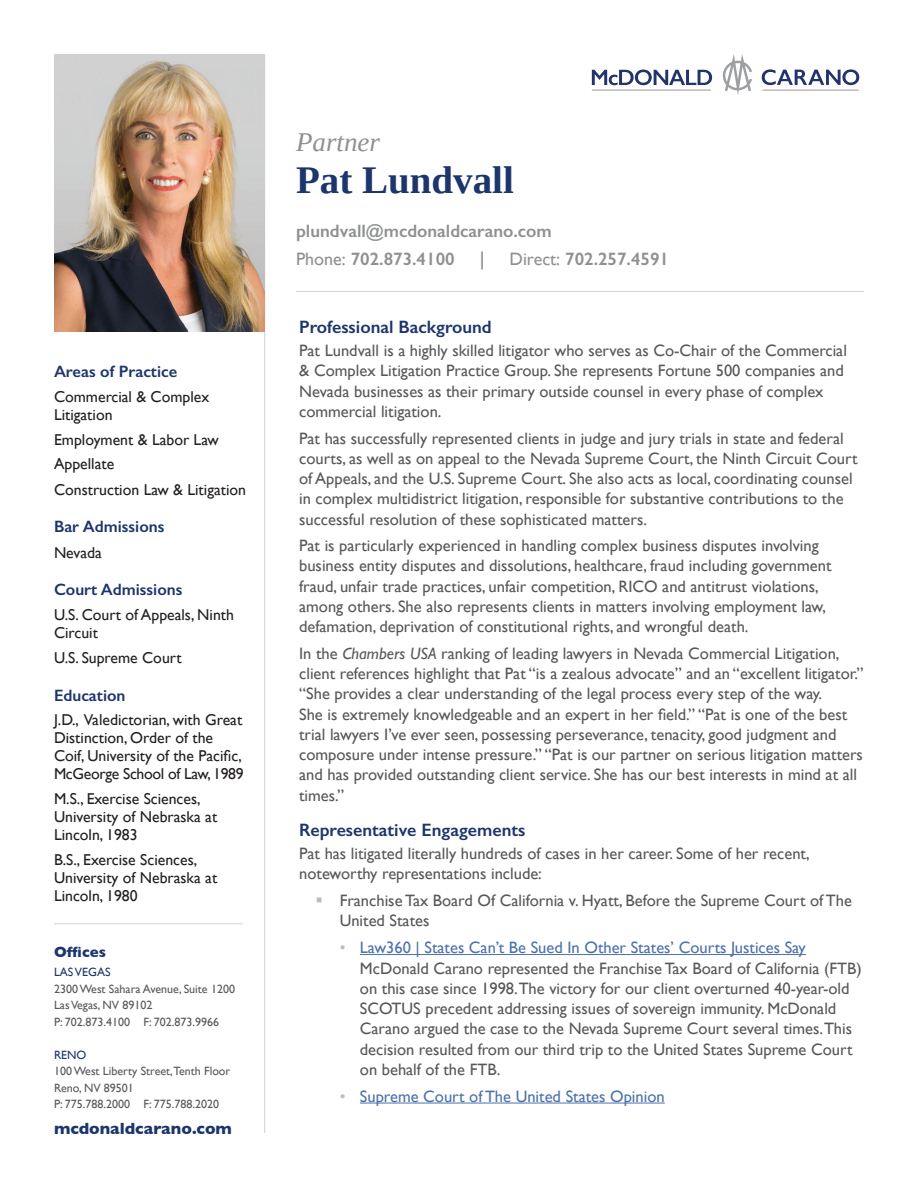
<style>
.page{position:relative;width:918px;height:1188px;background:#fff}
.page>*{position:absolute;margin:0;border:0;box-sizing:border-box;transform-origin:0 0}
.t1{font:700 39px "Tinos";color:#1c366c}
.t2{font:italic 27px "Tinos";color:#8e9091}
.t3{font:600 18px "Gill Sans";color:#8e9091}
.t4{font:600 18px "Gill Sans";color:#1c366c}
.t5{font:16.5px/20.2px "Gill Sans";color:#57585a}
.t6{font:600 16.5px "Gill Sans";color:#1c366c}
.t7{font:16.5px "Gill Sans";color:#4d72ac}
.t8{font:700 16.5px "Gill Sans";color:#1c366c}
.t9{font:15.75px/18px "Gill Sans";color:#231f20}
.t10{font:700 15px "Gill Sans";color:#1c366c}
.t11{font:12px/16.5px "Gill Sans";color:#57585a}
.t12{font:12px "Gill Sans";color:#1c366c}
.s1{font-weight:400}
.s2{font-style:italic}
.s3{color:#bcbdc0}
.s4{color:#4d72ac}
</style>
<div class="page">
<hr style="left:264px;top:54px;width:1px;height:1079px;background:#d1d2d4">
<hr style="left:54px;top:923px;width:189px;height:1px;background:#d1d2d4">
<hr style="left:592px;top:90px;width:119px;height:1px;background:#9d9fa2">
<hr style="left:762px;top:90px;width:97px;height:1px;background:#9d9fa2">
<svg style="left:723px;top:54px;width:29px;height:41px"></svg>
<svg style="left:592px;top:70px;width:120px;height:15px"></svg>
<svg style="left:762px;top:69px;width:97px;height:16px"></svg>
<hr style="left:296px;top:291px;width:568px;height:1px;background:#d1d2d4">
<img style="left:54px;top:54px;width:211px;height:277px">
<hr style="left:360px;top:954px;width:446px;height:1px;background:#4d72ac">
<hr style="left:360px;top:1103px;width:305px;height:1px;background:#4d72ac">
<p class="t6" style="left:54px;top:362px;width:125px">Areas of Practice</p>
<p class="t9" style="left:54px;top:387px;width:157px">Commercial &amp; Complex<br>Litigation</p>
<p class="t9" style="left:54px;top:427px;width:194px;line-height:25px">Employment &amp; Labor Law<br>Appellate<br>Construction Law &amp; Litigation</p>
<p class="t6" style="left:54px;top:517px;width:112px">Bar Admissions</p>
<p class="t9" style="left:54px;top:543px;width:49px">Nevada</p>
<p class="t6" style="left:54px;top:580px;width:130px">Court Admissions</p>
<p class="t9" style="left:54px;top:605px;width:182px">U.S. Court of Appeals, Ninth<br>Circuit</p>
<p class="t9" style="left:54px;top:649px;width:129px">U.S. Supreme Court</p>
<p class="t6" style="left:54px;top:685px;width:73px">Education</p>
<p class="t9" style="left:54px;top:711px;width:191px">J.D., Valedictorian, with Great<br>Distinction, Order of the<br>Coif, University of the Pacific,<br>McGeorge School of Law, 1989</p>
<p class="t9" style="left:54px;top:790px;width:165px">M.S., Exercise Sciences,<br>University of Nebraska at<br>Lincoln, 1983</p>
<p class="t9" style="left:54px;top:850px;width:165px">B.S., Exercise Sciences,<br>University of Nebraska at<br>Lincoln, 1980</p>
<p class="t10" style="left:54px;top:940px;width:53px">Offices</p>
<p class="t12" style="left:54px;top:965px;width:58px">LAS VEGAS</p>
<p class="t11" style="left:54px;top:980px;width:183px">2300 West Sahara Avenue, Suite 1200<br>Las Vegas, NV 89102<br>P: 702.873.4100 F: 702.873.9966</p>
<p class="t12" style="left:54px;top:1048px;width:34px">RENO</p>
<p class="t11" style="left:54px;top:1063px;width:178px">100 West Liberty Street,Tenth Floor<br>Reno, NV 89501<br>P: 775.788.2000 F: 775.788.2020</p>
<p class="t8" style="left:54px;top:1115px;width:179px">mcdonaldcarano.com</p>
<h2 class="t2" style="left:296px;top:124px;width:85px">Partner</h2>
<h1 class="t1" style="left:296px;top:153px;width:219px">Pat Lundvall</h1>
<p class="t3" style="left:296px;top:220px;width:257px">plundvall@mcdonaldcarano.com</p>
<p class="t3" style="left:296px;top:248px;width:160px"><span class="s1">Phone:</span> 702.873.4100</p>
<p class="t3" style="left:480px;top:248px;width:6px">|</p>
<p class="t3" style="left:510px;top:248px;width:161px"><span class="s1">Direct:</span> 702.257.4591</p>
<p class="t4" style="left:299px;top:316px;width:194px">Professional Background</p>
<p class="t5" style="left:299px;top:340px;width:549px">Pat Lundvall is a highly skilled litigator who serves as Co-Chair of the Commercial &amp; Complex Litigation Practice Group. She represents Fortune 500 companies and Nevada businesses as their primary outside counsel in every phase of complex commercial litigation.</p>
<p class="t5" style="left:299px;top:428px;width:560px">Pat has successfully represented clients in judge and jury trials in state and federal courts, as well as on appeal to the Nevada Supreme Court, the Ninth Circuit Court of Appeals, and the U.S. Supreme Court. She also acts as local, coordinating counsel in complex multidistrict litigation, responsible for substantive contributions to the successful resolution of these sophisticated matters.</p>
<p class="t5" style="left:299px;top:535px;width:534px">Pat is particularly experienced in handling complex business disputes involving business entity disputes and dissolutions, healthcare, fraud including government fraud, unfair trade practices, unfair competition, RICO and antitrust violations, among others. She also represents clients in matters involving employment law, defamation, deprivation of constitutional rights, and wrongful death.</p>
<p class="t5" style="left:299px;top:643px;width:566px">In the <span class="s2">Chambers USA</span> ranking of leading lawyers in Nevada Commercial Litigation, client references highlight that Pat “is a zealous advocate” and an “excellent litigator.” “She provides a clear understanding of the legal process every step of the way.<br>She is extremely knowledgeable and an expert in her field.” “Pat is one of the best trial lawyers I’ve ever seen, possessing perseverance, tenacity, good judgment and composure under intense pressure.” “Pat is our partner on serious litigation matters and has provided outstanding client service. She has our best interests in mind at all times.”</p>
<p class="t4" style="left:299px;top:819px;width:228px">Representative Engagements</p>
<p class="t5" style="left:299px;top:843px;width:512px">Pat has litigated literally hundreds of cases in her career. Some of her recent, noteworthy representations include:</p>
<p class="t5" style="left:340px;top:890px;width:514px">Franchise Tax Board Of California v. Hyatt, Before the Supreme Court of The<br>United States</p>
<p class="t5" style="left:360px;top:937px;width:503px;text-indent:-20px"><span class="s3">•</span> <span class="s4">Law360 | States Can’t Be Sued In Other States’ Courts Justices Say </span>McDonald Carano represented the Franchise Tax Board of California (FTB) on this case since 1998.The victory for our client overturned 40-year-old SCOTUS precedent addressing issues of sovereign immunity. McDonald Carano argued the case to the Nevada Supreme Court several times.This decision resulted from our third trip to the United States Supreme Court on behalf of the FTB.</p>
<p class="t7" style="left:340px;top:1086px;width:327px"><span class="s3">•</span> Supreme Court of The United States Opinion</p>
</div>
